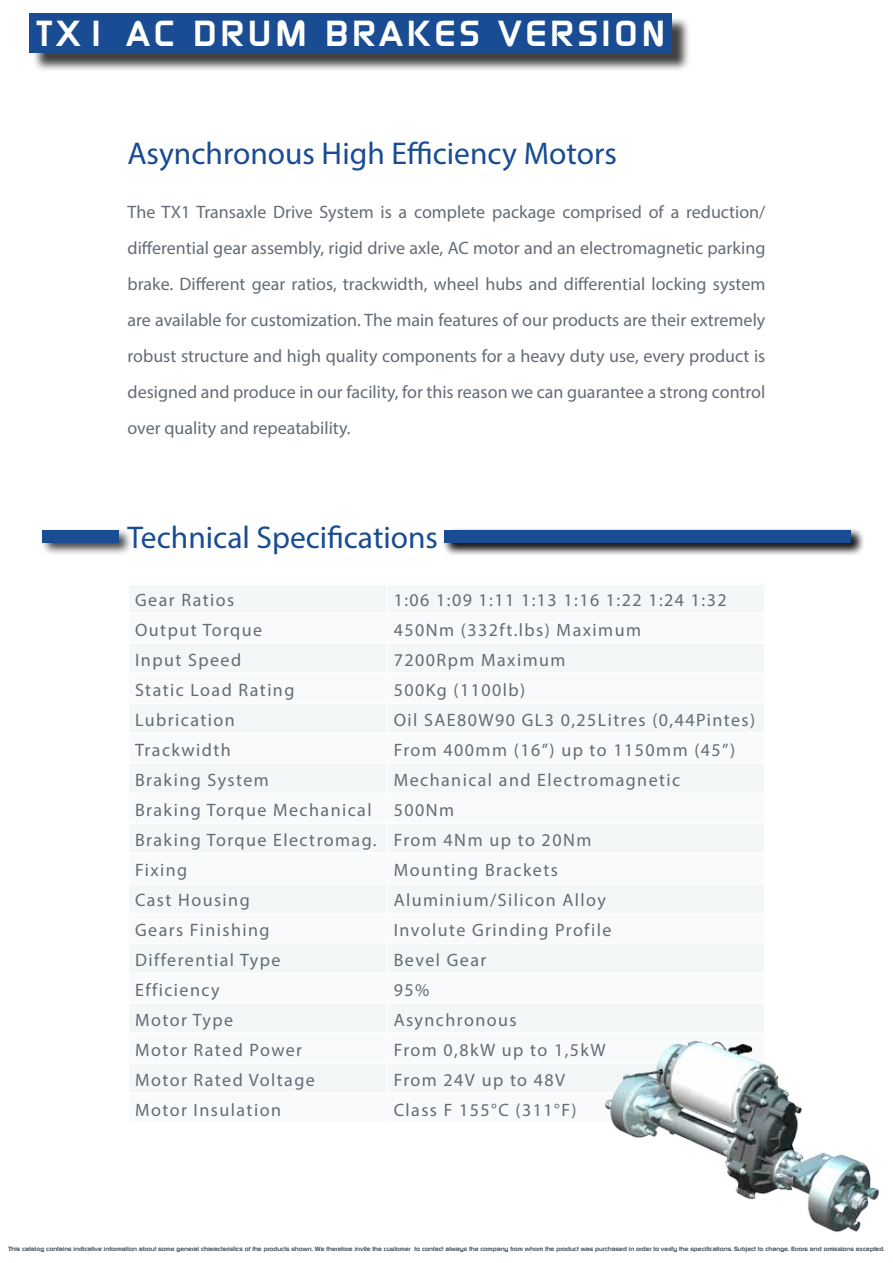
<style>
.page{position:relative;width:893px;height:1263px;background:#fff}
.page>*{position:absolute;margin:0;border:0;box-sizing:border-box;transform-origin:0 0}
.t1{font:700 36px "Modaerne";letter-spacing:.1em;color:#fff;scale:1.06 1}
.t2{font:31.5px "Myriad Pro";color:#194c92}
.t3{font:18px/36px "Myriad Pro";letter-spacing:.08em;color:#636c75;text-align:justify}
.t4{font:6px "Modaerne";color:#636c75;scale:1.18 1}
</style>
<div class="page">
<div style="left:129px;top:586px;width:635px;height:26px;background:#f4f7f8"></div>
<div style="left:129px;top:644px;width:635px;height:448px;background:#f4f7f8"></div>
<hr style="left:386px;top:585px;width:2px;height:27px;background:#fff">
<hr style="left:386px;top:644px;width:2px;height:28px;background:#fff">
<hr style="left:128px;top:672px;width:259px;height:2px;background:#fff">
<hr style="left:387px;top:672px;width:378px;height:2px;background:#fff">
<hr style="left:386px;top:674px;width:2px;height:28px;background:#fff">
<hr style="left:128px;top:702px;width:259px;height:2px;background:#fff">
<hr style="left:387px;top:702px;width:378px;height:2px;background:#fff">
<hr style="left:386px;top:704px;width:2px;height:28px;background:#fff">
<hr style="left:128px;top:732px;width:259px;height:2px;background:#fff">
<hr style="left:387px;top:732px;width:378px;height:2px;background:#fff">
<hr style="left:386px;top:734px;width:2px;height:28px;background:#fff">
<hr style="left:128px;top:762px;width:259px;height:2px;background:#fff">
<hr style="left:387px;top:762px;width:378px;height:2px;background:#fff">
<hr style="left:386px;top:764px;width:2px;height:28px;background:#fff">
<hr style="left:128px;top:792px;width:259px;height:2px;background:#fff">
<hr style="left:387px;top:792px;width:378px;height:2px;background:#fff">
<hr style="left:386px;top:794px;width:2px;height:28px;background:#fff">
<hr style="left:128px;top:822px;width:259px;height:2px;background:#fff">
<hr style="left:387px;top:822px;width:378px;height:2px;background:#fff">
<hr style="left:386px;top:824px;width:2px;height:29px;background:#fff">
<hr style="left:128px;top:853px;width:259px;height:1px;background:#fff">
<hr style="left:387px;top:853px;width:378px;height:1px;background:#fff">
<hr style="left:386px;top:854px;width:2px;height:29px;background:#fff">
<hr style="left:128px;top:883px;width:259px;height:1px;background:#fff">
<hr style="left:387px;top:883px;width:378px;height:1px;background:#fff">
<hr style="left:386px;top:884px;width:2px;height:29px;background:#fff">
<hr style="left:128px;top:913px;width:259px;height:1px;background:#fff">
<hr style="left:387px;top:913px;width:378px;height:1px;background:#fff">
<hr style="left:386px;top:914px;width:2px;height:29px;background:#fff">
<hr style="left:128px;top:943px;width:259px;height:1px;background:#fff">
<hr style="left:387px;top:943px;width:378px;height:1px;background:#fff">
<hr style="left:386px;top:944px;width:2px;height:29px;background:#fff">
<hr style="left:128px;top:973px;width:259px;height:1px;background:#fff">
<hr style="left:387px;top:973px;width:378px;height:1px;background:#fff">
<hr style="left:386px;top:974px;width:2px;height:28px;background:#fff">
<hr style="left:128px;top:1002px;width:259px;height:2px;background:#fff">
<hr style="left:387px;top:1002px;width:378px;height:2px;background:#fff">
<hr style="left:386px;top:1004px;width:2px;height:28px;background:#fff">
<hr style="left:128px;top:1032px;width:259px;height:2px;background:#fff">
<hr style="left:387px;top:1032px;width:378px;height:2px;background:#fff">
<hr style="left:386px;top:1034px;width:2px;height:28px;background:#fff">
<hr style="left:128px;top:1062px;width:259px;height:2px;background:#fff">
<hr style="left:387px;top:1062px;width:378px;height:2px;background:#fff">
<hr style="left:386px;top:1064px;width:2px;height:28px;background:#fff">
<div style="left:32px;top:16px;width:659px;height:56px;background:#000;opacity:.75"></div>
<div style="left:30px;top:14px;width:642px;height:39px;background:#194c92"></div>
<div style="left:40px;top:527px;width:93px;height:30px;background:#000;opacity:.75"></div>
<div style="left:43px;top:530px;width:76px;height:12px;background:#194c92"></div>
<img style="left:571px;top:1034px;width:309px;height:199px">
<div style="left:442px;top:527px;width:422px;height:30px;background:#000;opacity:.75"></div>
<div style="left:444px;top:530px;width:406px;height:12px;background:#194c92"></div>
<h1 class="t1" style="left:36px;top:14px;width:595px">TX1 AC DRUM BRAKES VERSION</h1>
<h2 class="t2" style="left:128px;top:134px;width:491px">Asynchronous High Efficiency Motors</h2>
<p class="t3" style="left:128px;top:193px;width:639px">The TX1 Transaxle Drive System is a complete package comprised of a reduction/ differential gear assembly, rigid drive axle, AC motor and an electromagnetic parking brake. Different gear ratios, trackwidth, wheel hubs and differential locking system are available for customization. The main features of our products are their extremely robust structure and high quality components for a heavy duty use, every product is designed and produce in our facility, for this reason we can guarantee a strong control over quality and repeatability.</p>
<h2 class="t2" style="left:128px;top:518px;width:312px">Technical Specifications</h2>
<p class="t3" style="left:135px;top:582px;width:101px">Gear Ratios</p>
<p class="t3" style="left:394px;top:582px;width:334px">1:06 1:09 1:11 1:13 1:16 1:22 1:24 1:32</p>
<p class="t3" style="left:135px;top:612px;width:129px">Output Torque</p>
<p class="t3" style="left:394px;top:612px;width:249px">450Nm (332ft.lbs) Maximum</p>
<p class="t3" style="left:135px;top:642px;width:108px">Input Speed</p>
<p class="t3" style="left:394px;top:642px;width:173px">7200Rpm Maximum</p>
<p class="t3" style="left:135px;top:672px;width:161px">Static Load Rating</p>
<p class="t3" style="left:394px;top:672px;width:133px">500Kg (1100lb)</p>
<p class="t3" style="left:135px;top:702px;width:101px">Lubrication</p>
<p class="t3" style="left:394px;top:702px;width:363px">Oil SAE80W90 GL3 0,25Litres (0,44Pintes)</p>
<p class="t3" style="left:135px;top:732px;width:97px">Trackwidth</p>
<p class="t3" style="left:394px;top:732px;width:343px">From 400mm (16”) up to 1150mm (45”)</p>
<p class="t3" style="left:135px;top:762px;width:135px">Braking System</p>
<p class="t3" style="left:135px;top:765px;width:547px;line-height:30px;text-align:left;text-indent:259px">Mechanical and Electromagnetic<br>Braking Torque Mechanical 500Nm<br>Braking Torque Electromag. From 4Nm up to 20Nm<br>Fixing</p>
<p class="t3" style="left:394px;top:852px;width:166px">Mounting Brackets</p>
<p class="t3" style="left:135px;top:882px;width:116px">Cast Housing</p>
<p class="t3" style="left:394px;top:882px;width:214px">Aluminium/Silicon Alloy</p>
<p class="t3" style="left:135px;top:912px;width:136px">Gears Finishing</p>
<p class="t3" style="left:394px;top:912px;width:219px">Involute Grinding Profile</p>
<p class="t3" style="left:135px;top:942px;width:147px">Differential Type</p>
<p class="t3" style="left:394px;top:942px;width:94px">Bevel Gear</p>
<p class="t3" style="left:135px;top:972px;width:86px">Efficiency</p>
<p class="t3" style="left:394px;top:972px;width:37px">95%</p>
<p class="t3" style="left:135px;top:1002px;width:100px">Motor Type</p>
<p class="t3" style="left:394px;top:1002px;width:124px">Asynchronous</p>
<p class="t3" style="left:135px;top:1032px;width:169px">Motor Rated Power</p>
<p class="t3" style="left:394px;top:1032px;width:214px">From 0,8kW up to 1,5kW</p>
<p class="t3" style="left:135px;top:1062px;width:181px">Motor Rated Voltage</p>
<p class="t3" style="left:394px;top:1062px;width:173px">From 24V up to 48V</p>
<p class="t3" style="left:135px;top:1092px;width:147px">Motor Insulation</p>
<p class="t3" style="left:394px;top:1092px;width:184px">Class F 155°C (311°F)</p>
<p class="t4" style="left:9px;top:1246px;width:744px">This catalog contains indicative information about some general characteristics of the products shown. We therefore invite the customer to contact always the company from whom the product was purchased in order to verify the specifications. Subject to change. Errors and omissions excepted.</p>
</div>
